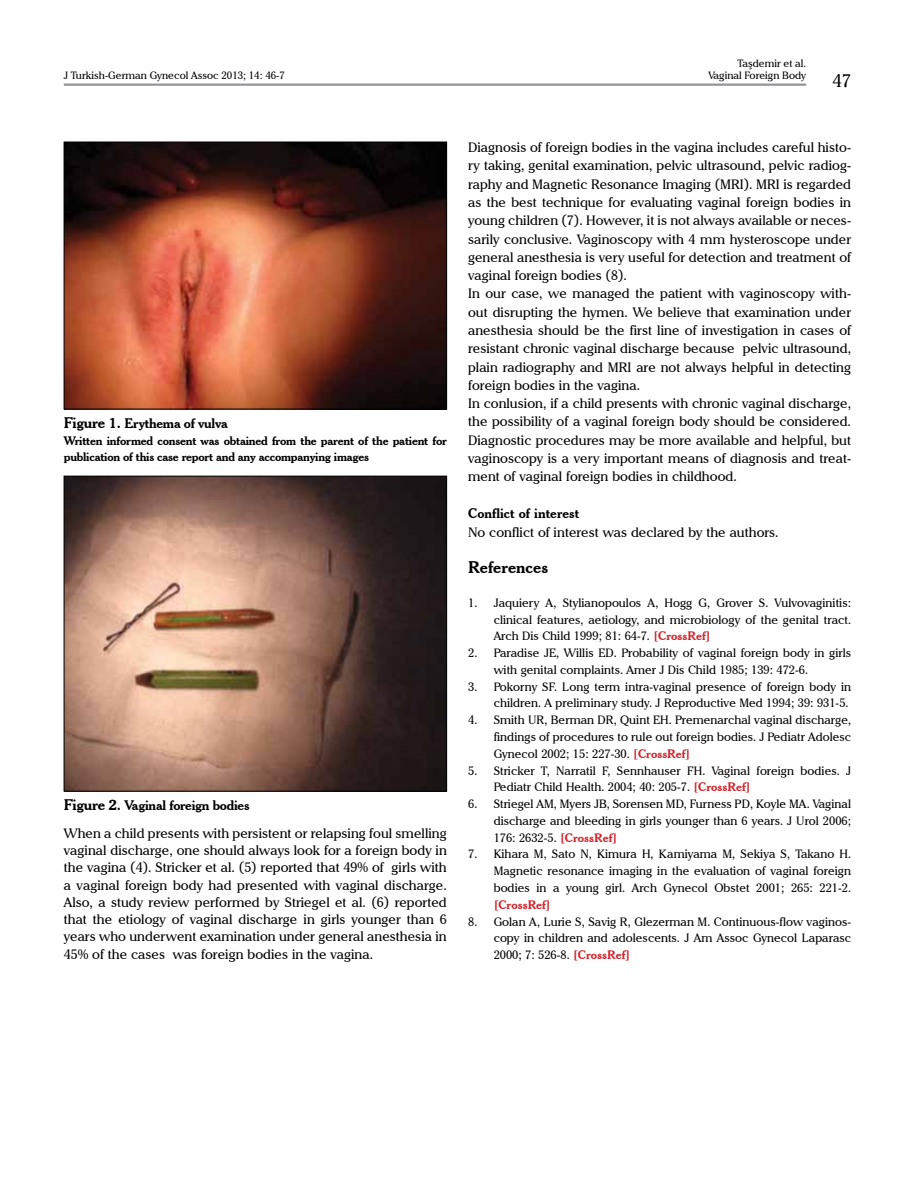
<style>
.page{position:relative;width:915px;height:1191px;background:#fff}
.page>*{position:absolute;margin:0;border:0;box-sizing:border-box;transform-origin:0 0}
.t1{font:18px "Cheltenham IT Cby BT";color:#000}
.t2{font:700 16.5px "Cheltenham BT";color:#000}
.t3{font:13.5px/18.3px "Cheltenham IT Cby BT";color:#000;text-align:justify}
.t4{font:700 13.5px "Cheltenham BT";letter-spacing:-.02em;color:#000}
.t5{font:700 13.5px "Cheltenham BT";color:#000}
.t6{font:12px/16.8px "Cheltenham IT Cby BT";color:#000;text-align:justify}
.t7{font:700 12px/16.5px "Cheltenham BT";letter-spacing:-.02em;color:#000}
.t8{font:700 12px "Cheltenham BT";color:#d2232a}
.t9{font:10.5px/12px "Cheltenham IT Cby BT";color:#000;text-align:right}
.s1{font-size:15px}
.s2{font-family:"Cheltenham BT";font-weight:700;color:#d2232a}
</style>
<div class="page">
<hr style="left:64px;top:84px;width:742px;height:2px;background:#939598">
<img style="left:66px;top:144px;width:378px;height:263px">
<div style="left:64px;top:142px;width:382px;height:267px;border:1px solid #000"></div>
<img style="left:66px;top:478px;width:378px;height:311px">
<div style="left:64px;top:476px;width:382px;height:315px;border:1px solid #000"></div>
<p class="t9" style="left:64px;top:69px;width:222px">J Turkish-German Gynecol Assoc 2013; 14: 46-7</p>
<p class="t9" style="left:708px;top:57px;width:99px">Taşdemir et al.<br>Vaginal Foreign Body</p>
<h1 class="t1" style="left:832px;top:69px;width:20px">47</h1>
<p class="t4" style="left:64px;top:415px;width:165px"><span class="s1">Figure 1.</span> Erythema of vulva</p>
<p class="t7" style="left:64px;top:432px;width:384px">Written informed consent was obtained from the parent of the patient for publication of this case report and any accompanying images</p>
<p class="t4" style="left:64px;top:797px;width:187px"><span class="s1">Figure 2.</span> Vaginal foreign bodies</p>
<p class="t3" style="left:64px;top:824px;width:384px;line-height:17.2px">When a child presents with persistent or relapsing foul smelling vaginal discharge, one should always look for a foreign body in the vagina (4). Stricker et al. (5) reported that 49% of girls with a vaginal foreign body had presented with vaginal discharge.<br>Also, a study review performed by Striegel et al. (6) reported that the etiology of vaginal discharge in girls younger than 6 years who underwent examination under general anesthesia in 45% of the cases was foreign bodies in the vagina.</p>
<p class="t3" style="left:468px;top:138px;width:384px;text-align:left">Diagnosis of foreign bodies in the vagina includes careful histo&shy;ry taking, genital examination, pelvic ultrasound, pelvic radiog&shy;raphy and Magnetic Resonance Imaging (MRI). MRI is regarded as the best technique for evaluating vaginal foreign bodies in young children (7). However, it is not always available or neces&shy;sarily conclusive. Vaginoscopy with 4 mm hysteroscope under general anesthesia is very useful for detection and treatment of vaginal foreign bodies (8).<br>In our case, we managed the patient with vaginoscopy with&shy;out disrupting the hymen. We believe that examination under anesthesia should be the first line of investigation in cases of resistant chronic vaginal discharge because pelvic ultrasound, plain radiography and MRI are not always helpful in detecting foreign bodies in the vagina.<br>In conlusion, if a child presents with chronic vaginal discharge, the possibility of a vaginal foreign body should be considered.<br>Diagnostic procedures may be more available and helpful, but vaginoscopy is a very important means of diagnosis and treat&shy;ment of vaginal foreign bodies in childhood.</p>
<p class="t5" style="left:468px;top:505px;width:113px">Conflict of interest</p>
<p class="t3" style="left:468px;top:522px;width:312px">No conflict of interest was declared by the authors.</p>
<p class="t2" style="left:468px;top:557px;width:82px">References</p>
<p class="t6" style="left:493px;top:594px;width:359px;text-indent:-26px">1. Jaquiery A, Stylianopoulos A, Hogg G, Grover S. Vulvovaginitis: clinical features, aetiology, and microbiology of the genital tract.<br>Arch Dis Child 1999; 81: 64-7. <span class="s2">[CrossRef]</span></p>
<p class="t6" style="left:493px;top:644px;width:359px;text-indent:-26px">2. Paradise JE, Willis ED. Probability of vaginal foreign body in girls with genital complaints. Amer J Dis Child 1985; 139: 472-6.</p>
<p class="t6" style="left:468px;top:678px;width:384px;text-align:right">3. Pokorny SF. Long term intra-vaginal presence of foreign body in children. A preliminary study. J Reproductive Med 1994; 39: 931-5.</p>
<p class="t6" style="left:493px;top:711px;width:359px;text-indent:-26px">4. Smith UR, Berman DR, Quint EH. Premenarchal vaginal discharge, findings of procedures to rule out foreign bodies. J Pediatr Adolesc Gynecol 2002; 15: 227-30. <span class="s2">[CrossRef]</span></p>
<p class="t6" style="left:493px;top:761px;width:359px;text-indent:-26px">5. Stricker T, Narratil F, Sennhauser FH. Vaginal foreign bodies. J<br>Pediatr Child Health. 2004; 40: 205-7. <span class="s2">[CrossRef]</span></p>
<p class="t6" style="left:493px;top:795px;width:359px;text-indent:-26px">6. Striegel AM, Myers JB, Sorensen MD, Furness PD, Koyle MA. Vaginal discharge and bleeding in girls younger than 6 years. J Urol 2006; 176: 2632-5. <span class="s2">[CrossRef]</span></p>
<p class="t6" style="left:493px;top:845px;width:359px;text-indent:-26px">7. Kihara M, Sato N, Kimura H, Kamiyama M, Sekiya S, Takano H.<br>Magnetic resonance imaging in the evaluation of vaginal foreign bodies in a young girl. Arch Gynecol Obstet 2001; 265: 221-2.</p>
<p class="t8" style="left:493px;top:897px;width:58px">[CrossRef]</p>
<p class="t6" style="left:493px;top:912px;width:359px;text-indent:-26px">8. Golan A, Lurie S, Savig R, Glezerman M. Continuous-flow vaginos&shy;copy in children and adolescents. J Am Assoc Gynecol Laparasc 2000; 7: 526-8. <span class="s2">[CrossRef]</span></p>
</div>
